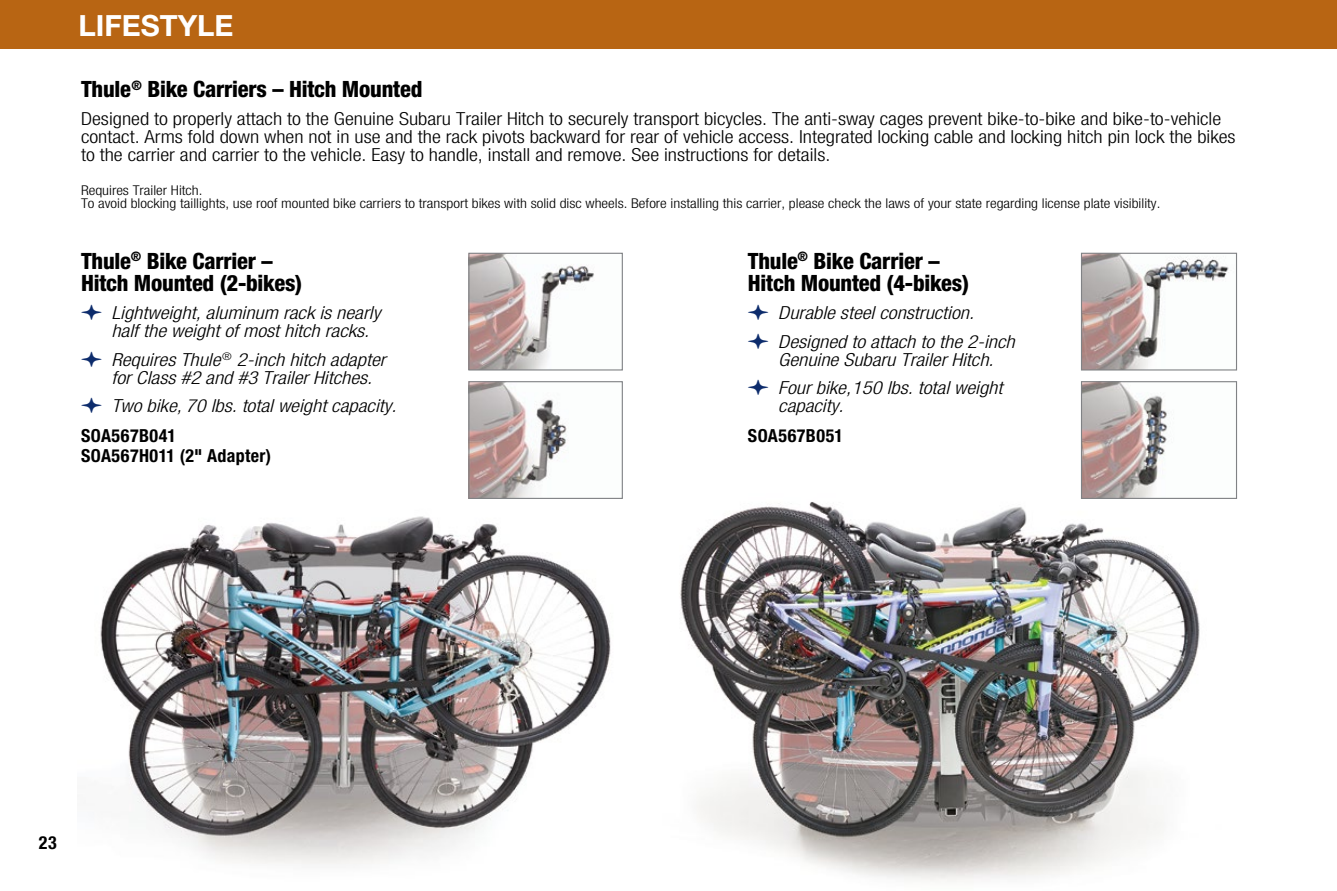
<style>
.page{position:relative;width:1337px;height:891px;background:#fff}
.page>*{position:absolute;margin:0;border:0;box-sizing:border-box;transform-origin:0 0}
.t1{font:700 29.25px "Helvetica Neue LT Pro";color:#fff}
.t2{font:800 condensed 22.5px/22.5px "Helvetica Neue LT Pro";letter-spacing:-.01em;color:#000}
.t3{font:300 condensed 18px/18px "Helvetica Neue LT Pro";color:#000;scale:1.15 1}
.t4{font:italic 300 condensed 18px/18px "Helvetica Neue LT Pro";color:#000;scale:1.15 1}
.t5{font:700 condensed 18px/20.2px "Helvetica Neue LT Pro";letter-spacing:.025em;color:#000}
.t6{font:300 condensed 13.5px/13.5px "Helvetica Neue LT Pro";color:#000;scale:1.15 1}
</style>
<div class="page">
<img style="left:100px;top:516px;width:511px;height:348px">
<img style="left:680px;top:502px;width:520px;height:380px">
<div style="left:0;top:0;width:1336px;height:49px;background:#b86513"></div>
<img style="left:470px;top:255px;width:124px;height:114px">
<div style="left:468px;top:253px;width:155px;height:118px;border:1px solid #808285"></div>
<img style="left:1083px;top:255px;width:146px;height:114px">
<div style="left:1081px;top:253px;width:156px;height:118px;border:1px solid #808285"></div>
<img style="left:470px;top:383px;width:97px;height:114px">
<div style="left:468px;top:381px;width:155px;height:118px;border:1px solid #808285"></div>
<img style="left:1083px;top:383px;width:86px;height:114px">
<div style="left:1081px;top:381px;width:156px;height:118px;border:1px solid #808285"></div>
<h1 class="t1" style="left:79px;top:7px;width:156px">LIFESTYLE</h1>
<p class="t2" style="left:81px;top:77px;width:343px">Thule<sup>®</sup> Bike Carriers – Hitch Mounted</p>
<p class="t3" style="left:81px;top:110px;width:1005px">Designed to properly attach to the Genuine Subaru Trailer Hitch to securely transport bicycles. The anti-sway cages prevent bike-to-bike and bike-to-vehicle contact. Arms fold down when not in use and the rack pivots backward for rear of vehicle access. Integrated locking cable and locking hitch pin lock the bikes to the carrier and carrier to the vehicle. Easy to handle, install and remove. See instructions for details.</p>
<p class="t6" style="left:81px;top:183px;width:940px">Requires Trailer Hitch.<br>To avoid blocking taillights, use roof mounted bike carriers to transport bikes with solid disc wheels. Before installing this carrier, please check the laws of your state regarding license plate visibility.</p>
<p class="t2" style="left:81px;top:249px;width:223px">Thule<sup>®</sup> Bike Carrier –<br>Hitch Mounted (2-bikes)</p>
<p class="t4" style="left:111px;top:304px;width:235px">Lightweight, aluminum rack is nearly half the weight of most hitch racks.</p>
<p class="t4" style="left:111px;top:350px;width:240px">Requires Thule <sup>®</sup> 2-inch hitch adapter for Class #2 and #3 Trailer Hitches.</p>
<p class="t4" style="left:111px;top:396px;width:249px">Two bike, 70 lbs. total weight capacity.</p>
<p class="t5" style="left:81px;top:426px;width:192px">SOA567B041<br>SOA567H011 (2" Adapter)</p>
<p class="t2" style="left:748px;top:249px;width:223px">Thule<sup>®</sup> Bike Carrier –<br>Hitch Mounted (4-bikes)</p>
<p class="t4" style="left:778px;top:299px;width:207px;line-height:28.1px">Durable steel construction.<br>Designed to attach to the 2-inch</p>
<p class="t4" style="left:778px;top:345px;width:196px;line-height:28.1px">Genuine Subaru Trailer Hitch.<br>Four bike,150 lbs. total weight</p>
<p class="t4" style="left:778px;top:396px;width:58px">capacity.</p>
<p class="t5" style="left:748px;top:426px;width:97px">SOA567B051</p>
<p class="t5" style="left:39px;top:832px;width:19px">23</p>
</div>
